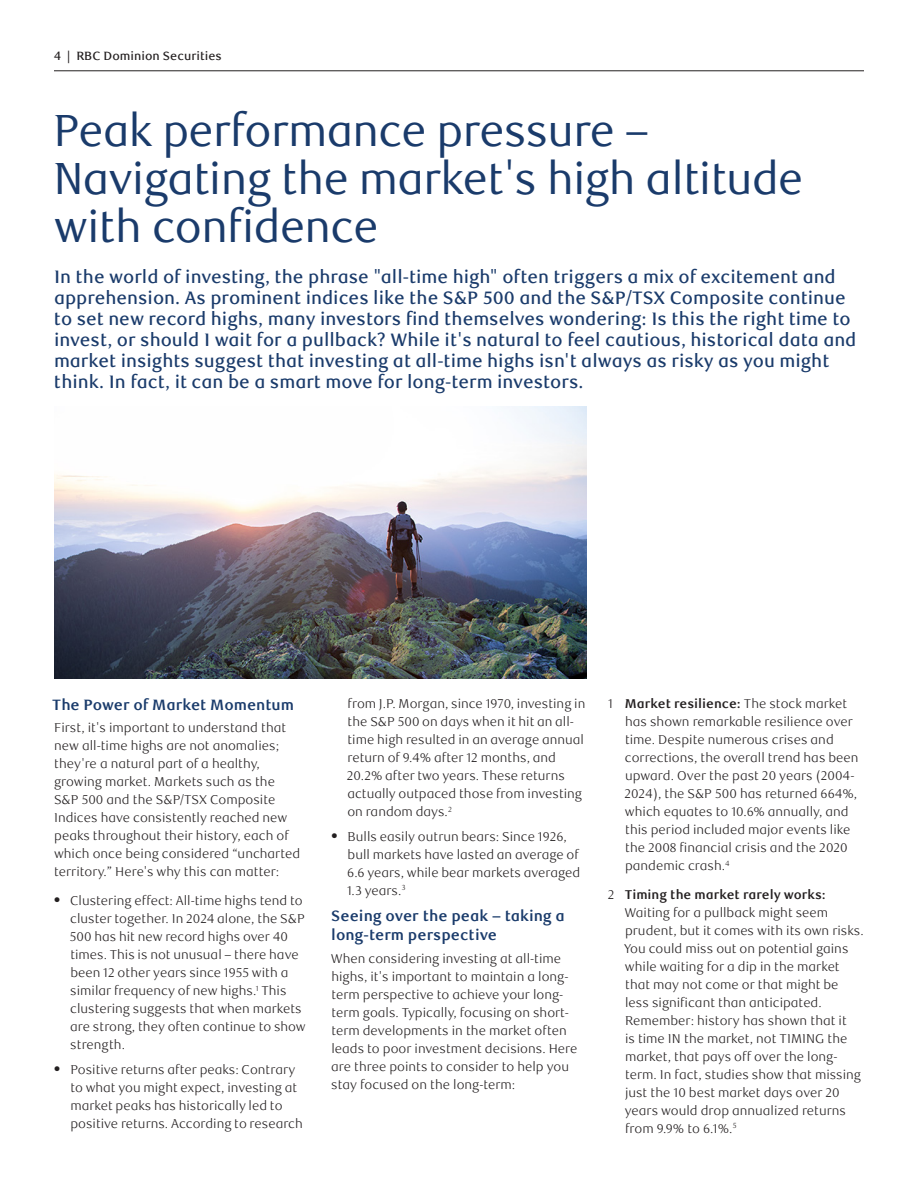
<style>
.page{position:relative;width:918px;height:1188px;background:#fff}
.page>*{position:absolute;margin:0;border:0;box-sizing:border-box;transform-origin:0 0}
.t1{font:45px/48px "RBC Display";color:#1a3b6b}
.t2{font:500 18px/21px "RBC Text";color:#1a3b6b}
.t3{font:700 15px/19.5px "RBC Text";color:#1a3b6b}
.t4{font:300 12.75px/18px "RBC Text";color:#231f20}
.t5{font:500 12px "RBC Text";color:#231f20}
.s1{font-weight:700}
</style>
<div class="page">
<hr style="left:54px;top:71px;width:810px;height:1px;background:#231f20">
<img style="left:54px;top:406px;width:533px;height:272px">
<p class="t5" style="left:54px;top:49px;width:169px">4 | RBC Dominion Securities</p>
<h1 class="t1" style="left:54px;top:107px;width:751px">Peak performance pressure –<br>Navigating the market's high altitude with confidence</h1>
<p class="t2" style="left:54px;top:267px;width:804px">In the world of investing, the phrase "all-time high" often triggers a mix of excitement and apprehension. As prominent indices like the S&amp;P 500 and the S&amp;P/TSX Composite continue to set new record highs, many investors find themselves wondering: Is this the right time to invest, or should I wait for a pullback? While it's natural to feel cautious, historical data and market insights suggest that investing at all-time highs isn't always as risky as you might think. In fact, it can be a smart move for long-term investors.</p>
<p class="t3" style="left:52px;top:695px;width:243px">The Power of Market Momentum</p>
<p class="t4" style="left:54px;top:719px;width:248px">First, it's important to understand that new all-time highs are not anomalies; they're a natural part of a healthy, growing market. Markets such as the S&amp;P 500 and the S&amp;P/TSX Composite Indices have consistently reached new peaks throughout their history, each of which once being considered “uncharted territory.” Here's why this can matter:</p>
<p class="t4" style="left:70px;top:892px;width:237px;text-indent:-15px">● Clustering effect: All-time highs tend to cluster together. In 2024 alone, the S&amp;P 500 has hit new record highs over 40 times. This is not unusual – there have been 12 other years since 1955 with a similar frequency of new highs.<sup>1</sup> This clustering suggests that when markets are strong, they often continue to show strength.</p>
<p class="t4" style="left:70px;top:1061px;width:234px;text-indent:-16px">● Positive returns after peaks: Contrary to what you might expect, investing at market peaks has historically led to positive returns. According to research</p>
<p class="t4" style="left:347px;top:695px;width:240px">from J.P. Morgan, since 1970, investing in the S&amp;P 500 on days when it hit an all&shy;time high resulted in an average annual return of 9.4% after 12 months, and 20.2% after two years. These returns actually outpaced those from investing on random days.<sup>2</sup></p>
<p class="t4" style="left:347px;top:828px;width:235px;text-indent:-15px">● Bulls easily outrun bears: Since 1926, bull markets have lasted an average of<br>6.6 years, while bear markets averaged<br>1.3 years.<sup>3</sup></p>
<p class="t3" style="left:331px;top:906px;width:235px">Seeing over the peak – taking a long-term perspective</p>
<p class="t4" style="left:331px;top:950px;width:248px">When considering investing at all-time highs, it's important to maintain a long&shy;term perspective to achieve your long&shy;term goals. Typically, focusing on short&shy;term developments in the market often leads to poor investment decisions. Here are three points to consider to help you stay focused on the long-term:</p>
<p class="t4" style="left:624px;top:695px;width:236px;text-indent:-16px">1 <span class="s1">Market resilience:</span> The stock market has shown remarkable resilience over time. Despite numerous crises and corrections, the overall trend has been upward. Over the past 20 years (2004- 2024), the S&amp;P 500 has returned 664%, which equates to 10.6% annually, and this period included major events like the 2008 financial crisis and the 2020 pandemic crash.<sup>4</sup></p>
<p class="t4" style="left:624px;top:886px;width:241px;text-indent:-16px">2 <span class="s1">Timing the market rarely works:<br></span>Waiting for a pullback might seem prudent, but it comes with its own risks.<br>You could miss out on potential gains while waiting for a dip in the market that may not come or that might be less significant than anticipated.<br>Remember: history has shown that it<br>is time IN the market, not TIMING the market, that pays off over the long&shy;term. In fact, studies show that missing just the 10 best market days over 20 years would drop annualized returns from 9.9% to 6.1%.<sup>5</sup></p>
</div>
